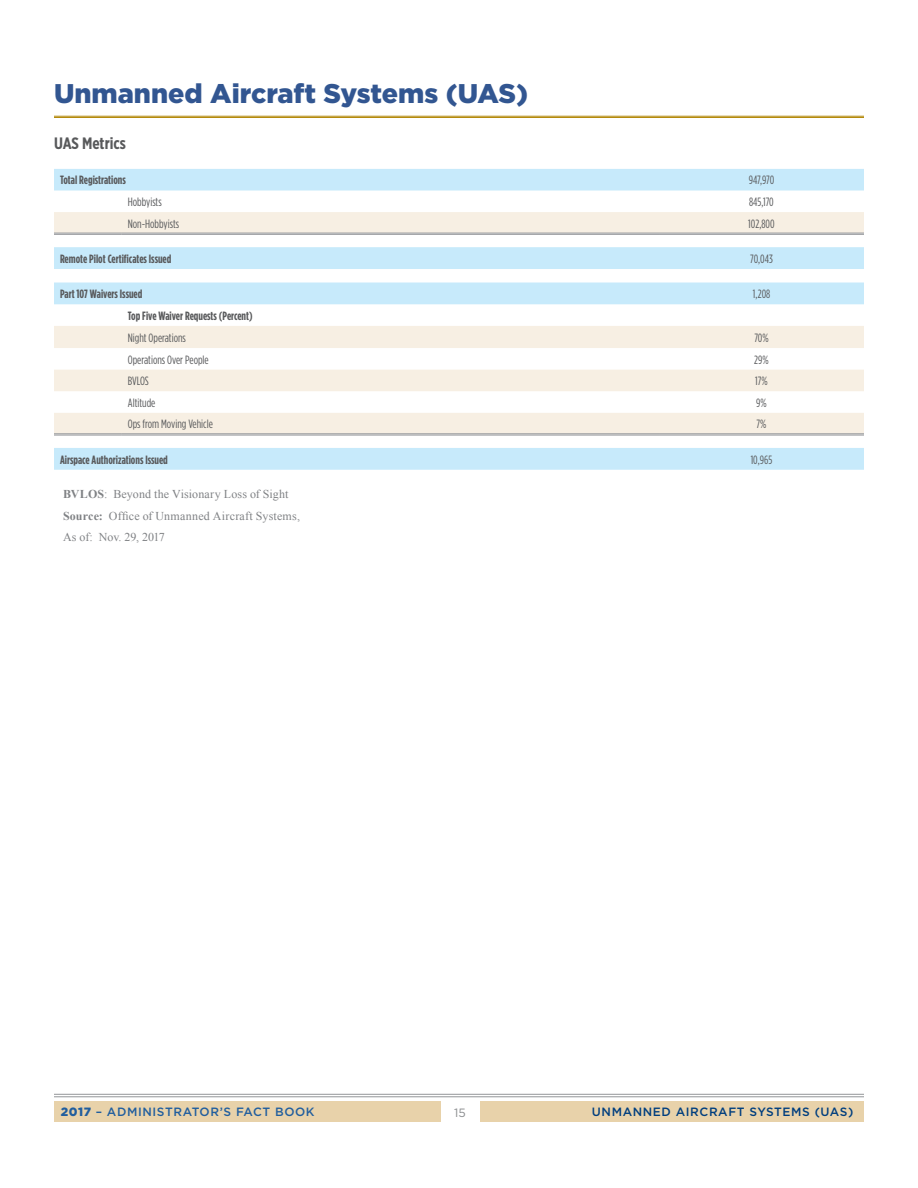
<style>
.page{position:relative;width:918px;height:1188px;background:#fff}
.page>*{position:absolute;margin:0;border:0;box-sizing:border-box;transform-origin:0 0}
.t1{font:900 27px "Gotham";color:#325691}
.t2{font:700 16.5px "Gotham X Narrow";color:#58595b}
.Table_-_Cell_Body{font:12px "Gotham Condensed";color:#58595b}
.Table___Cell_Body_Le{font:700 12px "Gotham Condensed";color:#58595b}
.Table_-_Notes{font:12px "Times New Roman";letter-spacing:.01em;color:#808285}
.t3{font:500 12px "Gotham HTF";letter-spacing:.05em;color:#003e7e}
.t4{font:500 12px "Gotham HTF";color:#215e9e}
.Table_-_Notes-2{font:12px "Times New Roman";letter-spacing:-.01em;color:#808285}
.t5{font:12px "Gotham";color:#8a8c8e}
.s1{font-weight:700}
.s2{font-weight:900}
</style>
<div class="page">
<div style="left:54px;top:1101px;width:810px;height:21px;background:#e8d2aa"></div>
<div style="left:441px;top:1097px;width:39px;height:29px;background:#fff"></div>
<hr style="left:54px;top:1094px;width:810px;height:1px;background:#939598">
<hr style="left:54px;top:1097px;width:810px;height:1px;background:#939598">
<hr style="left:54px;top:116px;width:810px;height:1px;background:#b38808">
<hr style="left:54px;top:117px;width:810px;height:1px;background:#b38808">
<svg style="left:54px;top:169px;width:810px;height:301px;fill:#c7eafb"></svg>
<svg style="left:54px;top:212px;width:810px;height:222px"></svg>
<hr style="left:54px;top:233px;width:68px;height:1px;background:#939598">
<hr style="left:54px;top:234px;width:68px;height:1px;background:#939598">
<hr style="left:122px;top:233px;width:537px;height:1px;background:#939598">
<hr style="left:122px;top:234px;width:537px;height:1px;background:#939598">
<hr style="left:659px;top:233px;width:205px;height:1px;background:#939598">
<hr style="left:659px;top:234px;width:205px;height:1px;background:#939598">
<hr style="left:54px;top:434px;width:68px;height:1px;background:#939598">
<hr style="left:54px;top:435px;width:68px;height:1px;background:#939598">
<hr style="left:122px;top:434px;width:537px;height:1px;background:#939598">
<hr style="left:122px;top:435px;width:537px;height:1px;background:#939598">
<hr style="left:659px;top:434px;width:205px;height:1px;background:#939598">
<hr style="left:659px;top:435px;width:205px;height:1px;background:#939598">
<h1 class="t1" style="left:54px;top:74px;width:476px">Unmanned Aircraft Systems (UAS)</h1>
<h2 class="t2" style="left:54px;top:133px;width:73px">UAS Metrics</h2>
<p class="Table___Cell_Body_Le" style="left:60px;top:173px;width:67px">Total Registrations</p>
<p class="Table_-_Cell_Body" style="left:749px;top:173px;width:27px">947,970</p>
<p class="Table_-_Cell_Body" style="left:128px;top:195px;width:35px">Hobbyists</p>
<p class="Table_-_Cell_Body" style="left:749px;top:195px;width:26px">845,170</p>
<p class="Table_-_Cell_Body" style="left:128px;top:217px;width:53px">Non-Hobbyists</p>
<p class="Table_-_Cell_Body" style="left:748px;top:217px;width:28px">102,800</p>
<p class="Table___Cell_Body_Le" style="left:60px;top:252px;width:113px">Remote Pilot Certificates Issued</p>
<p class="Table_-_Cell_Body" style="left:750px;top:252px;width:24px">70,043</p>
<p class="Table___Cell_Body_Le" style="left:60px;top:287px;width:84px">Part 107 Waivers Issued</p>
<p class="Table_-_Cell_Body" style="left:753px;top:287px;width:19px">1,208</p>
<p class="Table___Cell_Body_Le" style="left:128px;top:309px;width:126px">Top Five Waiver Requests (Percent)</p>
<p class="Table_-_Cell_Body" style="left:128px;top:330px;width:60px">Night Operations</p>
<p class="Table_-_Cell_Body" style="left:754px;top:330px;width:16px">70%</p>
<p class="Table_-_Cell_Body" style="left:128px;top:353px;width:82px">Operations Over People</p>
<p class="Table_-_Cell_Body" style="left:754px;top:353px;width:16px">29%</p>
<p class="Table_-_Cell_Body" style="left:128px;top:374px;width:23px">BVLOS</p>
<p class="Table_-_Cell_Body" style="left:755px;top:374px;width:14px">17%</p>
<p class="Table_-_Cell_Body" style="left:128px;top:396px;width:29px">Altitude</p>
<p class="Table_-_Cell_Body" style="left:756px;top:396px;width:12px">9%</p>
<p class="Table_-_Cell_Body" style="left:128px;top:417px;width:87px">Ops from Moving Vehicle</p>
<p class="Table_-_Cell_Body" style="left:757px;top:417px;width:11px">7%</p>
<p class="Table___Cell_Body_Le" style="left:60px;top:452px;width:109px">Airspace Authorizations Issued</p>
<p class="Table_-_Cell_Body" style="left:751px;top:452px;width:23px">10,965</p>
<p class="Table_-_Notes" style="left:63px;top:486px;width:227px"><span class="s1">BVLOS</span>: Beyond the Visionary Loss of Sight</p>
<p class="Table_-_Notes" style="left:63px;top:507px;width:239px"><span class="s1">Source:</span> Office of Unmanned Aircraft Systems,</p>
<p class="Table_-_Notes-2" style="left:63px;top:529px;width:103px">As of: Nov. 29, 2017</p>
<p class="t4" style="left:61px;top:1105px;width:87px"><span class="s2">2017</span> – AD MINISTRATOR</p>
<p class="t4" style="left:220px;top:1105px;width:34px">’S FACT</p>
<p class="t4" style="left:275px;top:1105px;width:41px">BOOK</p>
<p class="t5" style="left:454px;top:1105px;width:13px">15</p>
<p class="t3" style="left:592px;top:1105px;width:239px">U NMANNED AIRCRAFT SYSTEMS (UAS</p>
<p class="t3" style="left:848px;top:1105px;width:7px">)</p>
</div>
